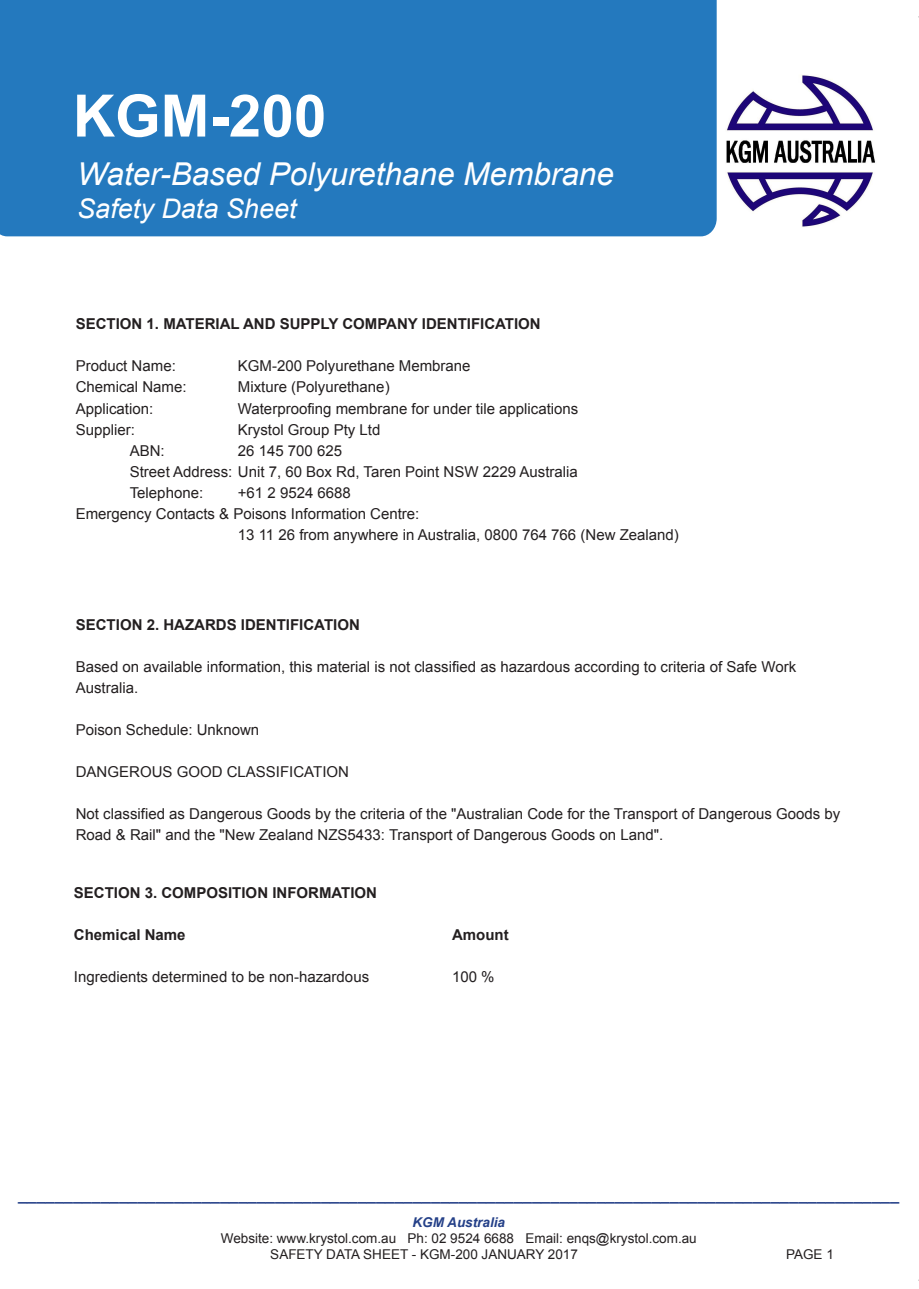
<style>
.page{position:relative;width:919px;height:1289px;background:#fff}
.page>*{position:absolute;margin:0;border:0;box-sizing:border-box;transform-origin:0 0}
.t1{font:700 58.5px "Arial";color:#fff}
.t2{font:italic 31.5px "Arial";color:#fff}
.t3{font:italic 27px "Arial";color:#fff}
.t4{font:italic 700 16.5px "Arial";color:#244088}
.t5{font:15px/21px "Arial";color:#231f20}
.t6{font:700 15px "Arial";color:#231f20}
.t7{font:13.5px/16.2px "Arial";color:#231f20}
.t8{font:italic 700 13.5px "Arial";color:#244088}
</style>
<div class="page">
<div style="left:0;top:0;width:716px;height:236px;background:#2479be"></div>
<img style="left:725px;top:75px;width:150px;height:152px">
<h1 class="t1" style="left:73px;top:77px;width:255px">KGM-200</h1>
<h2 class="t2" style="left:77px;top:154px;width:538px">Water-Based Polyurethane Membrane</h2>
<h3 class="t3" style="left:77px;top:191px;width:221px">Safety Data Sheet</h3>
<p class="t6" style="left:76px;top:314px;width:466px">SECTION 1. MATERIAL AND SUPPLY COMPANY IDENTIFICATION</p>
<p class="t5" style="left:76px;top:356px;width:102px">Product Name:</p>
<p class="t5" style="left:238px;top:356px;width:234px">KGM-200 Polyurethane Membrane</p>
<p class="t5" style="left:76px;top:377px;width:112px">Chemical Name:</p>
<p class="t5" style="left:238px;top:377px;width:153px">Mixture (Polyurethane)</p>
<p class="t5" style="left:76px;top:398px;width:79px">Application:</p>
<p class="t5" style="left:238px;top:398px;width:342px">Waterproofing membrane for under tile applications</p>
<p class="t5" style="left:76px;top:419px;width:61px">Supplier:</p>
<p class="t5" style="left:238px;top:419px;width:144px">Krystol Group Pty Ltd</p>
<p class="t5" style="left:130px;top:440px;width:37px">ABN:</p>
<p class="t5" style="left:130px;top:440px;width:449px;text-indent:108px">26 145 700 625<br>Street Address: Unit 7, 60 Box Rd, Taren Point NSW 2229 Australia<br>Telephone:</p>
<p class="t5" style="left:238px;top:482px;width:115px">+61 2 9524 6688</p>
<p class="t5" style="left:76px;top:503px;width:345px">Emergency Contacts &amp; Poisons Information Centre:</p>
<p class="t5" style="left:238px;top:524px;width:442px">13 11 26 from anywhere in Australia, 0800 764 766 (New Zealand)</p>
<p class="t6" style="left:76px;top:615px;width:285px">SECTION 2. HAZARDS IDENTIFICATION</p>
<p class="t5" style="left:76px;top:656px;width:722px">Based on available information, this material is not classified as hazardous according to criteria of Safe Work<br>Australia.</p>
<p class="t5" style="left:76px;top:719px;width:185px">Poison Schedule: Unknown</p>
<p class="t5" style="left:76px;top:761px;width:275px">DANGEROUS GOOD CLASSIFICATION</p>
<p class="t5" style="left:76px;top:803px;width:766px">Not classified as Dangerous Goods by the criteria of the "Australian Code for the Transport of Dangerous Goods by<br>Road &amp; Rail" and the "New Zealand NZS5433: Transport of Dangerous Goods on Land".</p>
<p class="t6" style="left:74px;top:882px;width:305px">SECTION 3. COMPOSITION INFORMATION</p>
<p class="t6" style="left:74px;top:924px;width:113px">Chemical Name</p>
<p class="t6" style="left:452px;top:924px;width:58px">Amount</p>
<p class="t5" style="left:74px;top:966px;width:297px">Ingredients determined to be non-hazardous</p>
<p class="t5" style="left:452px;top:966px;width:44px">100 %</p>
<p class="t4" style="left:18px;top:1183px;width:882px">________________________________________________________________________________________________</p>
<p class="t8" style="left:412px;top:1213px;width:94px">KGM Australia</p>
<p class="t7" style="left:270px;top:1230px;width:428px;text-indent:-49px">Website: www.krystol.com.au Ph: 02 9524 6688 Email: enqs@krystol.com.au<br>SAFETY DATA SHEET - KGM-200 JANUARY 2017</p>
<p class="t7" style="left:786px;top:1246px;width:49px">PAGE 1</p>
</div>
